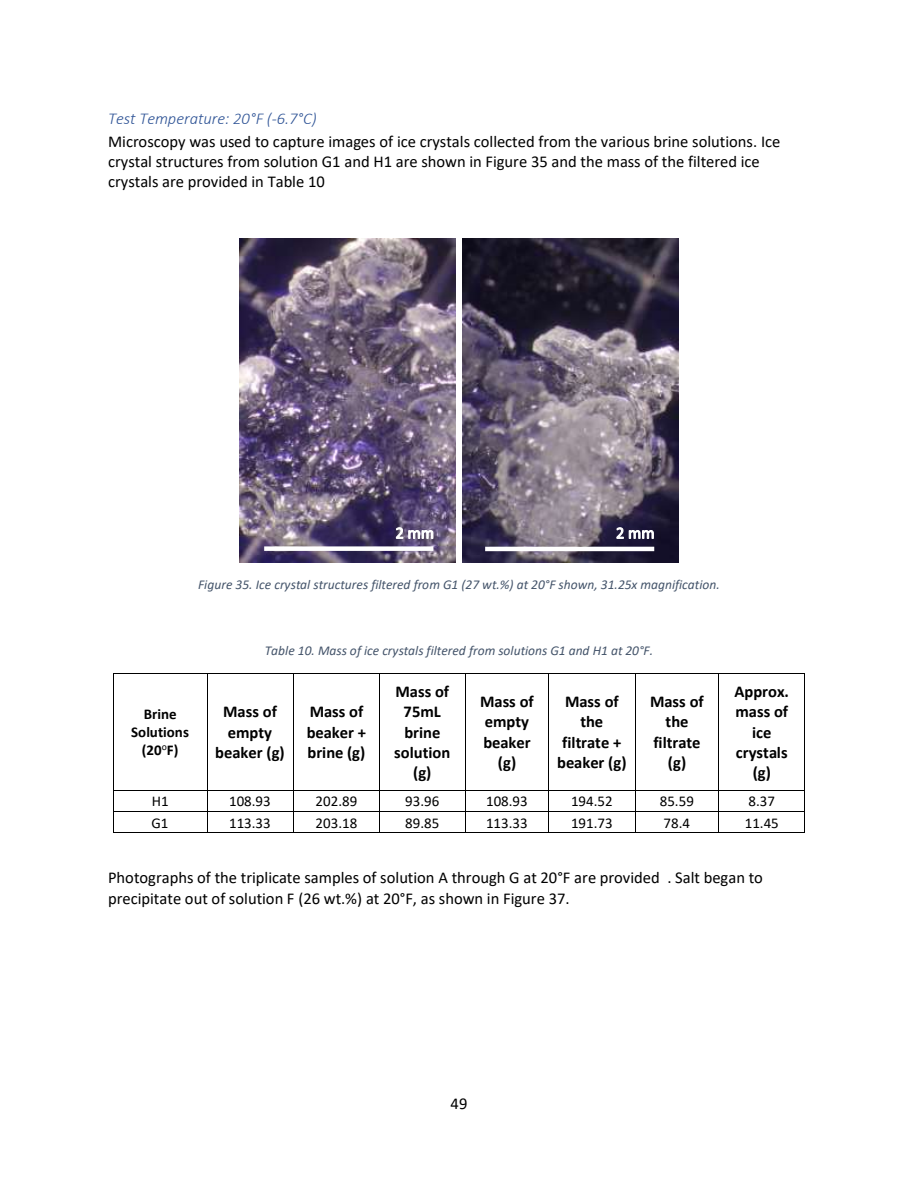
<style>
.page{position:relative;width:918px;height:1188px;background:#fff}
.page>*{position:absolute;margin:0;border:0;box-sizing:border-box;transform-origin:0 0}
.t1{font:16.5px/20.1px "Calibri";color:#000}
.t2{font:700 16.5px/20.1px "Calibri";letter-spacing:-.005em;color:#000;text-align:center}
.t3{font:italic 300 16.5px "Calibri";color:#2f5496}
.t4{font:15px "Calibri";color:#000}
.t5{font:700 15px/18.3px "Calibri";color:#000;text-align:center}
.t6{font:italic 13.5px "Calibri";color:#44546a}
</style>
<div class="page">
<hr style="left:114px;top:673px;width:93px;height:1px;background:#000">
<hr style="left:207px;top:673px;width:86px;height:1px;background:#000">
<hr style="left:294px;top:673px;width:86px;height:1px;background:#000">
<hr style="left:380px;top:673px;width:85px;height:1px;background:#000">
<hr style="left:466px;top:673px;width:82px;height:1px;background:#000">
<hr style="left:549px;top:673px;width:86px;height:1px;background:#000">
<hr style="left:636px;top:673px;width:83px;height:1px;background:#000">
<hr style="left:719px;top:673px;width:86px;height:1px;background:#000">
<hr style="left:113px;top:674px;width:1px;height:116px;background:#000">
<hr style="left:207px;top:674px;width:1px;height:116px;background:#000">
<hr style="left:293px;top:674px;width:1px;height:116px;background:#000">
<hr style="left:380px;top:674px;width:1px;height:116px;background:#000">
<hr style="left:465px;top:674px;width:1px;height:116px;background:#000">
<hr style="left:548px;top:674px;width:1px;height:116px;background:#000">
<hr style="left:635px;top:674px;width:1px;height:116px;background:#000">
<hr style="left:719px;top:674px;width:1px;height:116px;background:#000">
<hr style="left:805px;top:674px;width:1px;height:116px;background:#000">
<hr style="left:114px;top:790px;width:93px;height:1px;background:#000">
<hr style="left:207px;top:790px;width:86px;height:1px;background:#000">
<hr style="left:294px;top:790px;width:86px;height:1px;background:#000">
<hr style="left:380px;top:790px;width:85px;height:1px;background:#000">
<hr style="left:466px;top:790px;width:82px;height:1px;background:#000">
<hr style="left:549px;top:790px;width:86px;height:1px;background:#000">
<hr style="left:636px;top:790px;width:83px;height:1px;background:#000">
<hr style="left:719px;top:790px;width:86px;height:1px;background:#000">
<hr style="left:114px;top:811px;width:93px;height:1px;background:#000">
<hr style="left:207px;top:811px;width:86px;height:1px;background:#000">
<hr style="left:294px;top:811px;width:86px;height:1px;background:#000">
<hr style="left:380px;top:811px;width:85px;height:1px;background:#000">
<hr style="left:466px;top:811px;width:82px;height:1px;background:#000">
<hr style="left:549px;top:811px;width:86px;height:1px;background:#000">
<hr style="left:636px;top:811px;width:83px;height:1px;background:#000">
<hr style="left:719px;top:811px;width:86px;height:1px;background:#000">
<svg style="left:113px;top:790px;width:1px;height:43px"></svg>
<hr style="left:114px;top:833px;width:93px;height:1px;background:#000">
<svg style="left:207px;top:791px;width:1px;height:42px"></svg>
<hr style="left:207px;top:833px;width:86px;height:1px;background:#000">
<svg style="left:293px;top:790px;width:1px;height:43px"></svg>
<hr style="left:294px;top:833px;width:86px;height:1px;background:#000">
<hr style="left:380px;top:833px;width:85px;height:1px;background:#000">
<svg style="left:465px;top:790px;width:1px;height:43px"></svg>
<hr style="left:466px;top:833px;width:82px;height:1px;background:#000">
<svg style="left:548px;top:790px;width:1px;height:43px"></svg>
<hr style="left:549px;top:833px;width:86px;height:1px;background:#000">
<svg style="left:635px;top:790px;width:1px;height:43px"></svg>
<hr style="left:636px;top:833px;width:83px;height:1px;background:#000">
<hr style="left:719px;top:833px;width:86px;height:1px;background:#000">
<img style="left:240px;top:239px;width:216px;height:324px">
<div style="left:264px;top:546px;width:169px;height:5px;background:#fff"></div>
<img style="left:462px;top:239px;width:216px;height:324px">
<hr style="left:485px;top:547px;width:169px;height:4px;background:#fff">
<svg style="left:395px;top:527px;width:39px;height:13px"></svg>
<svg style="left:616px;top:527px;width:38px;height:13px"></svg>
<h4 class="t3" style="left:108px;top:111px;width:210px">Test Temperature: 20°F (-6.7°C)</h4>
<p class="t1" style="left:108px;top:133px;width:674px">Microscopy was used to capture images of ice crystals collected from the various brine solutions. Ice crystal structures from solution G1 and H1 are shown in Figure 35 and the mass of the filtered ice crystals are provided in Table 10</p>
<p class="t6" style="left:198px;top:579px;width:523px">Figure 35. Ice crystal structures filtered from G1 (27 wt.%) at 20°F shown, 31.25x magnification.</p>
<p class="t6" style="left:265px;top:644px;width:390px">Table 10. Mass of ice crystals filtered from solutions G1 and H1 at 20°F.</p>
<p class="t5" style="left:131px;top:706px;width:59px">Brine<br>Solutions (20<sup>o</sup>F)</p>
<p class="t2" style="left:215px;top:703px;width:71px">Mass of empty beaker (g)</p>
<p class="t2" style="left:307px;top:703px;width:61px;text-align:left">Mass of beaker + brine (g)</p>
<p class="t2" style="left:394px;top:683px;width:58px">Mass of<br>75mL brine solution (g)</p>
<p class="t2" style="left:480px;top:693px;width:55px">Mass of empty beaker (g)</p>
<p class="t2" style="left:557px;top:693px;width:71px">Mass of the filtrate + beaker (g)</p>
<p class="t2" style="left:650px;top:693px;width:55px">Mass of the filtrate (g)</p>
<p class="t2" style="left:735px;top:683px;width:56px">Approx. mass of ice crystals (g)</p>
<p class="t4" style="left:152px;top:795px;width:18px">H1</p>
<p class="t4" style="left:229px;top:795px;width:43px">108.93</p>
<p class="t4" style="left:316px;top:795px;width:43px">202.89</p>
<p class="t4" style="left:405px;top:795px;width:36px">93.96</p>
<p class="t4" style="left:486px;top:795px;width:43px">108.93</p>
<p class="t4" style="left:571px;top:795px;width:43px">194.52</p>
<p class="t4" style="left:660px;top:795px;width:36px">85.59</p>
<p class="t4" style="left:749px;top:795px;width:28px">8.37</p>
<p class="t4" style="left:152px;top:816px;width:18px">G1</p>
<p class="t4" style="left:229px;top:816px;width:43px">113.33</p>
<p class="t4" style="left:316px;top:816px;width:43px">203.18</p>
<p class="t4" style="left:405px;top:816px;width:36px">89.85</p>
<p class="t4" style="left:486px;top:816px;width:43px">113.33</p>
<p class="t4" style="left:571px;top:816px;width:43px">191.73</p>
<p class="t4" style="left:664px;top:816px;width:28px">78.4</p>
<p class="t4" style="left:745px;top:816px;width:36px">11.45</p>
<p class="t1" style="left:108px;top:868px;width:656px;line-height:21.6px">Photographs of the triplicate samples of solution A through G at 20°F are provided . Salt began to precipitate out of solution F (26 wt.%) at 20°F, as shown in Figure 37.</p>
<p class="t1" style="left:451px;top:1095px;width:18px">49</p>
</div>
